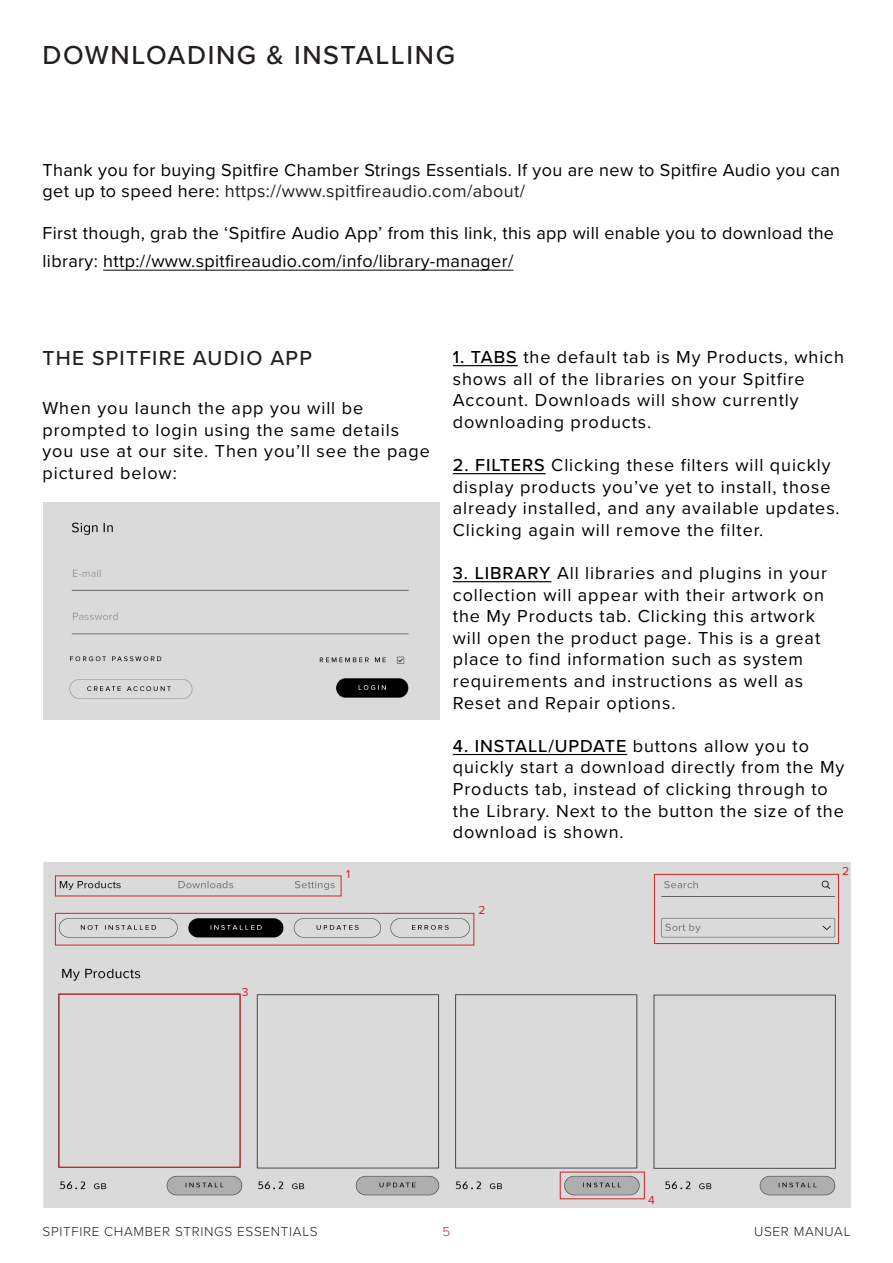
<style>
.page{position:relative;width:893px;height:1263px;background:#fff}
.page>*{position:absolute;margin:0;border:0;box-sizing:border-box;transform-origin:0 0}
.H2__Chapter_title{font:500 27px "Proxima Nova";letter-spacing:.06em;color:#231f20}
.H3__Body_text_title__Cover_subtitle{font:500 21px "Proxima Nova";letter-spacing:.06em;color:#231f20}
.Main_body_BOLD{font:18px/21.6px "Proxima Nova";letter-spacing:.05em;color:#000}
.Intro_body{font:18px/21px "Proxima Nova";letter-spacing:.02em;color:#000}
.Main_body{font:18px/21.6px "Proxima Nova";letter-spacing:.05em;color:#000}
.t1{font:300 13.5px "Proxima Nova";letter-spacing:.05em;color:#231f20}
.t2{font:300 13.5px "Proxima Nova";color:#d1232a}
.Main_body-2{font:12px "Proxima Nova";color:#d1232a}
.s1{color:#231f20}
.s2{font-weight:500}
</style>
<div class="page">
<hr style="left:103px;top:270px;width:410px;height:1px;background:#000">
<div style="left:43px;top:502px;width:396px;height:218px;background:#dadada"></div>
<img style="left:43px;top:862px;width:807px;height:345px">
<div style="left:654px;top:874px;width:185px;height:70px;border:1px solid #d1232a"></div>
<div style="left:55px;top:913px;width:419px;height:32px;border:1px solid #d1232a"></div>
<div style="left:560px;top:1172px;width:85px;height:27px;border:1px solid #d1232a"></div>
<hr style="left:453px;top:365px;width:65px;height:1px;background:#000">
<hr style="left:453px;top:473px;width:93px;height:1px;background:#000">
<hr style="left:453px;top:581px;width:98px;height:1px;background:#000">
<hr style="left:453px;top:754px;width:174px;height:1px;background:#000">
<p class="H2__Chapter_title" style="left:43px;top:35px;width:414px">DOWNLOADING &amp; INSTALLING</p>
<p class="Intro_body" style="left:43px;top:159px;width:799px">Thank you for buying Spitfire Chamber Strings Essentials. If you are new to Spitfire Audio you can get up to speed here: <span class="s1">https://www.spitfireaudio.com/about/</span></p>
<p class="Intro_body" style="left:43px;top:218px;width:793px;line-height:28.5px">First though, grab the ‘Spitfire Audio App’ from this link, this app will enable you to download the library: http://www.spitfireaudio.com/info/library-manager/</p>
<p class="H3__Body_text_title__Cover_subtitle" style="left:43px;top:343px;width:271px">THE SPITFIRE AUDIO APP</p>
<p class="Main_body" style="left:43px;top:397px;width:389px">When you launch the app you will be prompted to login using the same details you use at our site. Then you’ll see the page pictured below:</p>
<p class="Main_body-2" style="left:346px;top:865px;width:6px">1</p>
<p class="Main_body_BOLD" style="left:453px;top:345px;width:393px"><span class="s2">1. TABS</span> the default tab is My Products, which shows all of the libraries on your Spitfire Account. Downloads will show currently downloading products.</p>
<p class="Main_body_BOLD" style="left:453px;top:453px;width:388px"><span class="s2">2. FILTERS</span> Clicking these filters will quickly display products you’ve yet to install, those already installed, and any available updates.<br>Clicking again will remove the filter.</p>
<p class="Main_body_BOLD" style="left:453px;top:561px;width:376px"><span class="s2">3. LIBRARY</span> All libraries and plugins in your collection will appear with their artwork on the My Products tab. Clicking this artwork will open the product page. This is a great place to find information such as system requirements and instructions as well as Reset and Repair options.</p>
<p class="Main_body_BOLD" style="left:453px;top:734px;width:393px"><span class="s2">4. INSTALL/UPDATE</span> buttons allow you to quickly start a download directly from the My Products tab, instead of clicking through to the Library. Next to the button the size of the download is shown.</p>
<p class="Main_body-2" style="left:478px;top:901px;width:9px">2</p>
<p class="Main_body-2" style="left:842px;top:861px;width:9px">2</p>
<p class="Main_body-2" style="left:242px;top:983px;width:8px">3</p>
<p class="Main_body-2" style="left:648px;top:1191px;width:8px">4</p>
<p class="t1" style="left:43px;top:1221px;width:277px">SPITFIRE CHAMBER STRINGS ESSENTIALS</p>
<p class="t2" style="left:443px;top:1221px;width:9px">5</p>
<p class="t1" style="left:754px;top:1221px;width:98px">USER MANUAL</p>
</div>
